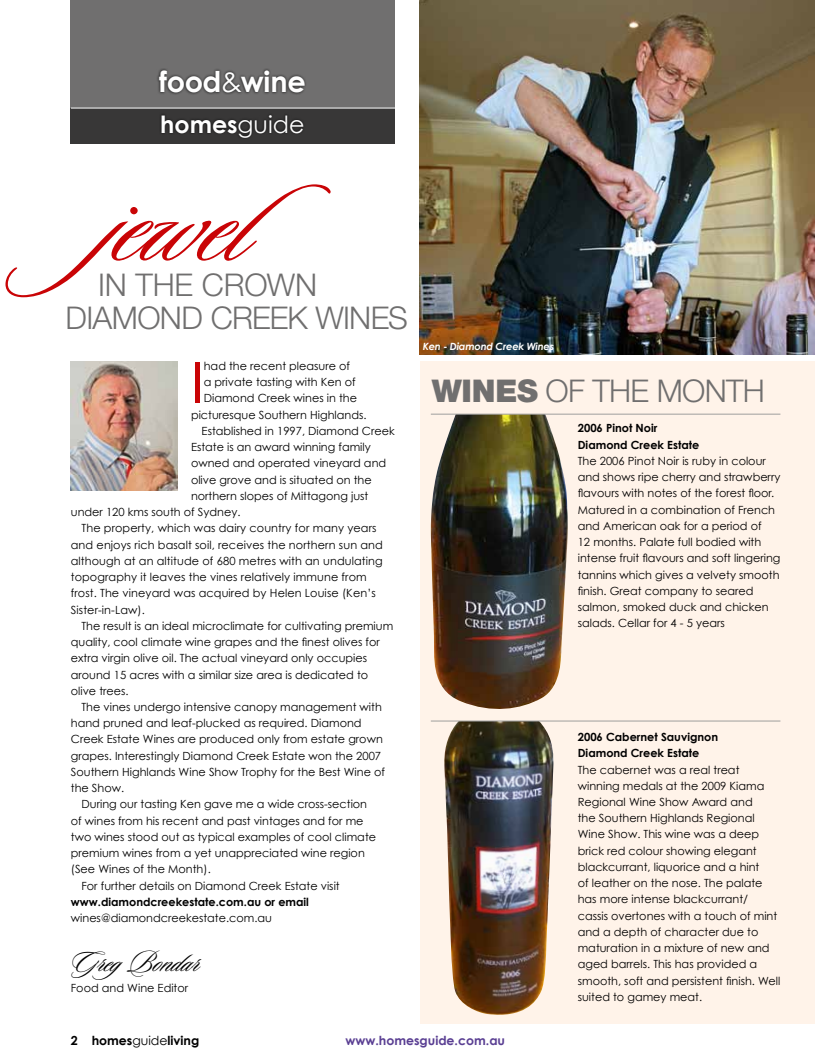
<style>
.page{position:relative;width:815px;height:1063px;background:#fff}
.page>*{position:absolute;margin:0;border:0;box-sizing:border-box;transform-origin:0 0}
.t1{font:131.25px "Sloop Script Two";color:#c90406}
.t2{font:56.5px "Century Gothic";color:#c90406}
.t3{font:300 31.38px "Helvetica Neue";letter-spacing:-.02em;color:#706f6f}
.t4{font:31.25px "Sloop Script One";color:#000}
.t5{font:700 28.75px "Century Gothic";letter-spacing:-.01em;color:#fff}
.t6{font:700 23.75px "Century Gothic";color:#fff}
.t7{font:700 12.5px "Century Gothic";color:#5a3f93}
.t8{font:700 12.5px "Century Gothic";color:#000}
.t9{font:11.25px/16.2px "Century Gothic";color:#000}
.t10{font:700 11.25px/16.2px "Century Gothic";color:#000}
.t11{font:italic 700 10px "Century Gothic";letter-spacing:-.02em;color:#fff}
.s1{font-weight:400}
.s2{font-weight:900}
</style>
<div class="page">
<img style="left:419px;top:0;width:396px;height:355px">
<div style="left:71px;top:0;width:324px;height:144px;background:#706f6f"></div>
<div style="left:71px;top:108px;width:324px;height:36px;background:#383737"></div>
<hr style="left:71px;top:108px;width:324px;height:1px;background:#fff">
<div style="left:156px;top:68px;width:152px;height:27px;background:#000;opacity:.75"></div>
<div style="left:159px;top:112px;width:147px;height:28px;background:#000;opacity:.75"></div>
<img style="left:71px;top:361px;width:106px;height:130px">
<div style="left:420px;top:361px;width:395px;height:663px;background:#fff3e9"></div>
<img style="left:430px;top:414px;width:138px;height:295px">
<img style="left:444px;top:722px;width:110px;height:293px">
<hr style="left:431px;top:414px;width:349px;height:1px;background:#9e9e9d">
<hr style="left:431px;top:721px;width:349px;height:1px;background:#9e9e9d">
<h3 class="t5" style="left:159px;top:64px;width:148px">food<span class="s1">&amp;</span>wine</h3>
<h3 class="t6" style="left:160px;top:109px;width:146px">homes<span class="s1">guide</span></h3>
<h1 class="t1" style="left:98px;top:154px;width:242px">jewel</h1>
<h3 class="t3" style="left:66px;top:299px;width:344px">DIAMOND CREEK WINES</h3>
<h3 class="t3" style="left:98px;top:266px;width:221px">IN THE CROWN</h3>
<h2 class="t2" style="left:191px;top:347px;width:14px">I</h2>
<p class="t9" style="left:204px;top:358px;width:148px">had the recent pleasure of</p>
<p class="t9" style="left:204px;top:374px;width:153px">a private tasting with Ken of</p>
<p class="t9" style="left:204px;top:390px;width:155px">Diamond Creek wines in the</p>
<p class="t9" style="left:191px;top:406px;width:177px">picturesque Southern Highlands.</p>
<p class="t9" style="left:202px;top:422px;width:195px">Established in 1997, Diamond Creek</p>
<p class="t9" style="left:191px;top:439px;width:181px">Estate is an award winning family</p>
<p class="t9" style="left:191px;top:455px;width:197px">owned and operated vineyard and</p>
<p class="t9" style="left:191px;top:471px;width:182px">olive grove and is situated on the</p>
<p class="t9" style="left:191px;top:487px;width:179px">northern slopes of Mittagong just</p>
<p class="t9" style="left:71px;top:504px;width:171px">under 120 kms south of Sydney.</p>
<p class="t9" style="left:82px;top:520px;width:297px">The property, which was dairy country for many years</p>
<p class="t9" style="left:71px;top:536px;width:314px">and enjoys rich basalt soil, receives the northern sun and</p>
<p class="t9" style="left:71px;top:552px;width:313px">although at an altitude of 680 metres with an undulating</p>
<p class="t9" style="left:71px;top:569px;width:297px">topography it leaves the vines relatively immune from</p>
<p class="t9" style="left:71px;top:585px;width:306px">frost. The vineyard was acquired by Helen Louise (Ken’s</p>
<p class="t9" style="left:71px;top:601px;width:76px">Sister-in-Law).</p>
<p class="t9" style="left:82px;top:617px;width:313px">The result is an ideal microclimate for cultivating premium</p>
<p class="t9" style="left:71px;top:634px;width:311px">quality, cool climate wine grapes and the finest olives for</p>
<p class="t9" style="left:71px;top:650px;width:298px">extra virgin olive oil. The actual vineyard only occupies</p>
<p class="t9" style="left:71px;top:666px;width:299px">around 15 acres with a similar size area is dedicated to</p>
<p class="t9" style="left:71px;top:682px;width:59px">olive trees.</p>
<p class="t9" style="left:82px;top:699px;width:302px">The vines undergo intensive canopy management with</p>
<p class="t9" style="left:71px;top:715px;width:292px">hand pruned and leaf-plucked as required. Diamond</p>
<p class="t9" style="left:71px;top:731px;width:313px">Creek Estate Wines are produced only from estate grown</p>
<p class="t9" style="left:71px;top:747px;width:312px">grapes. Interestingly Diamond Creek Estate won the 2007</p>
<p class="t9" style="left:71px;top:764px;width:316px">Southern Highlands Wine Show Trophy for the Best Wine of</p>
<p class="t9" style="left:71px;top:780px;width:55px">the Show.</p>
<p class="t9" style="left:82px;top:796px;width:287px">During our tasting Ken gave me a wide cross-section</p>
<p class="t9" style="left:71px;top:812px;width:294px">of wines from his recent and past vintages and for me</p>
<p class="t9" style="left:71px;top:829px;width:307px">two wines stood out as typical examples of cool climate</p>
<p class="t9" style="left:71px;top:845px;width:296px">premium wines from a yet unappreciated wine region</p>
<p class="t9" style="left:71px;top:861px;width:141px">(See Wines of the Month).</p>
<p class="t9" style="left:82px;top:877px;width:260px">For further details on Diamond Creek Estate visit</p>
<p class="t10" style="left:71px;top:893px;width:240px">www.diamondcreekestate.com.au or email</p>
<p class="t9" style="left:71px;top:910px;width:203px">wines@diamondcreekestate.com.au</p>
<h3 class="t4" style="left:71px;top:946px;width:130px">GregBondar</h3>
<p class="t9" style="left:71px;top:980px;width:119px">Food and Wine Editor</p>
<p class="t11" style="left:423px;top:340px;width:133px">Ken - Diamond Creek Wines</p>
<h3 class="t3" style="left:432px;top:371px;width:335px"><span class="s2">WINES</span> OF THE MONTH</h3>
<p class="t10" style="left:578px;top:420px;width:123px">2006 Pinot Noir<br>Diamond Creek Estate</p>
<p class="t9" style="left:578px;top:452px;width:204px">The 2006 Pinot Noir is ruby in colour and shows ripe cherry and strawberry flavours with notes of the forest floor.<br>Matured in a combination of French and American oak for a period of<br>12 months. Palate full bodied with intense fruit flavours and soft lingering tannins which gives a velvety smooth finish. Great company to seared salmon, smoked duck and chicken salads. Cellar for 4 - 5 years</p>
<p class="t10" style="left:578px;top:729px;width:142px">2006 Cabernet Sauvignon<br>Diamond Creek Estate</p>
<p class="t9" style="left:578px;top:761px;width:204px">The cabernet was a real treat winning medals at the 2009 Kiama<br>Regional Wine Show Award and<br>the Southern Highlands Regional<br>Wine Show. This wine was a deep brick red colour showing elegant blackcurrant, liquorice and a hint<br>of leather on the nose. The palate has more intense blackcurrant/ cassis overtones with a touch of mint and a depth of character due to maturation in a mixture of new and aged barrels. This has provided a smooth, soft and persistent finish. Well suited to gamey meat.</p>
<p class="t8" style="left:71px;top:1033px;width:130px">2 homes<span class="s1">guide</span>living</p>
<p class="t7" style="left:345px;top:1033px;width:161px">www.homesguide.com.au</p>
</div>
